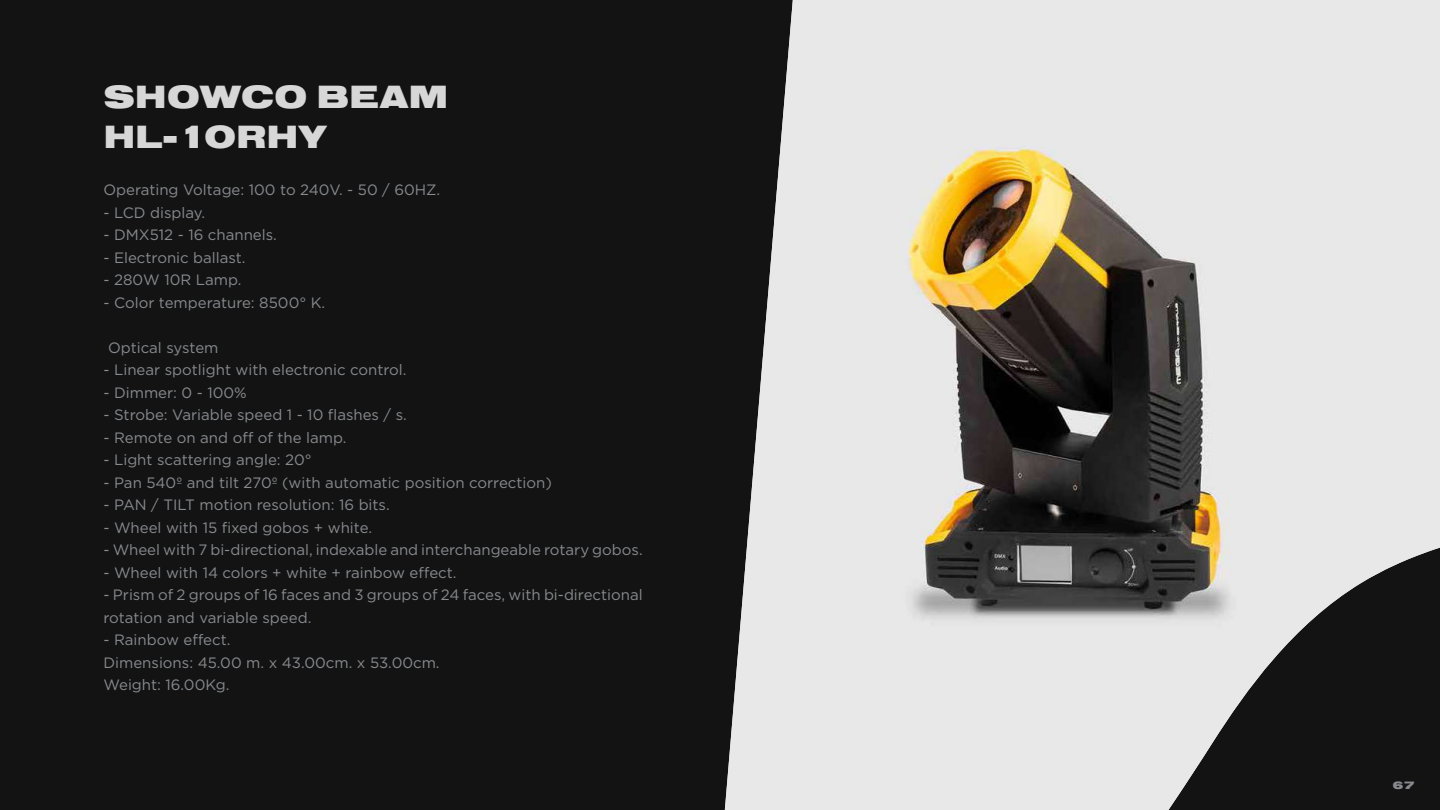
<style>
.page{position:relative;width:1440px;height:810px;background:#131313}
.page>*{position:absolute;margin:0;border:0;box-sizing:border-box;transform-origin:0 0}
.t1{font:33.45px/40.1px "Nimbus Sans DOT Blac Exte";letter-spacing:.015em;color:#d6d7d6}
.t2{font:15px/22.5px "Gotham";color:#878a8e}
.t3{font:11.1px "Nimbus Sans DOT Blac Exte";color:#878a8e}
</style>
<div class="page">
<img style="left:725px;top:0;width:715px;height:810px">
<h1 class="t1" style="left:104px;top:77px;width:346px">SHOWCO BEAM<br>HL-10RHY</h1>
<p class="t2" style="left:104px;top:178px;width:338px">Operating Voltage: 100 to 240V. - 50 / 60HZ.</p>
<p class="t2" style="left:104px;top:201px;width:103px">- LCD display.</p>
<p class="t2" style="left:104px;top:223px;width:175px">- DMX512 - 16 channels.</p>
<p class="t2" style="left:104px;top:246px;width:144px">- Electronic ballast.</p>
<p class="t2" style="left:104px;top:268px;width:140px">- 280W 10R Lamp.</p>
<p class="t2" style="left:104px;top:291px;width:223px">- Color temperature: 8500° K.</p>
<p class="t2" style="left:108px;top:336px;width:112px">Optical system</p>
<p class="t2" style="left:104px;top:358px;width:305px">- Linear spotlight with electronic control.</p>
<p class="t2" style="left:104px;top:381px;width:145px">- Dimmer: 0 - 100%</p>
<p class="t2" style="left:104px;top:403px;width:305px">- Strobe: Variable speed 1 - 10 flashes / s.</p>
<p class="t2" style="left:104px;top:426px;width:245px">- Remote on and off of the lamp.</p>
<p class="t2" style="left:104px;top:448px;width:210px">- Light scattering angle: 20°</p>
<p class="t2" style="left:104px;top:471px;width:450px">- Pan 540º and tilt 270º (with automatic position correction)</p>
<p class="t2" style="left:104px;top:493px;width:288px">- PAN / TILT motion resolution: 16 bits.</p>
<p class="t2" style="left:104px;top:516px;width:270px">- Wheel with 15 fixed gobos + white.</p>
<p class="t2" style="left:104px;top:538px;width:541px">- Wheel with 7 bi-directional, indexable and interchangeable rotary gobos.</p>
<p class="t2" style="left:104px;top:561px;width:355px">- Wheel with 14 colors + white + rainbow effect.</p>
<p class="t2" style="left:104px;top:583px;width:541px">- Prism of 2 groups of 16 faces and 3 groups of 24 faces, with bi-directional rotation and variable speed.</p>
<p class="t2" style="left:104px;top:628px;width:338px">- Rainbow effect.<br>Dimensions: 45.00 m. x 43.00cm. x 53.00cm.<br>Weight: 16.00Kg.</p>
<p class="t3" style="left:1393px;top:779px;width:23px">67</p>
</div>
